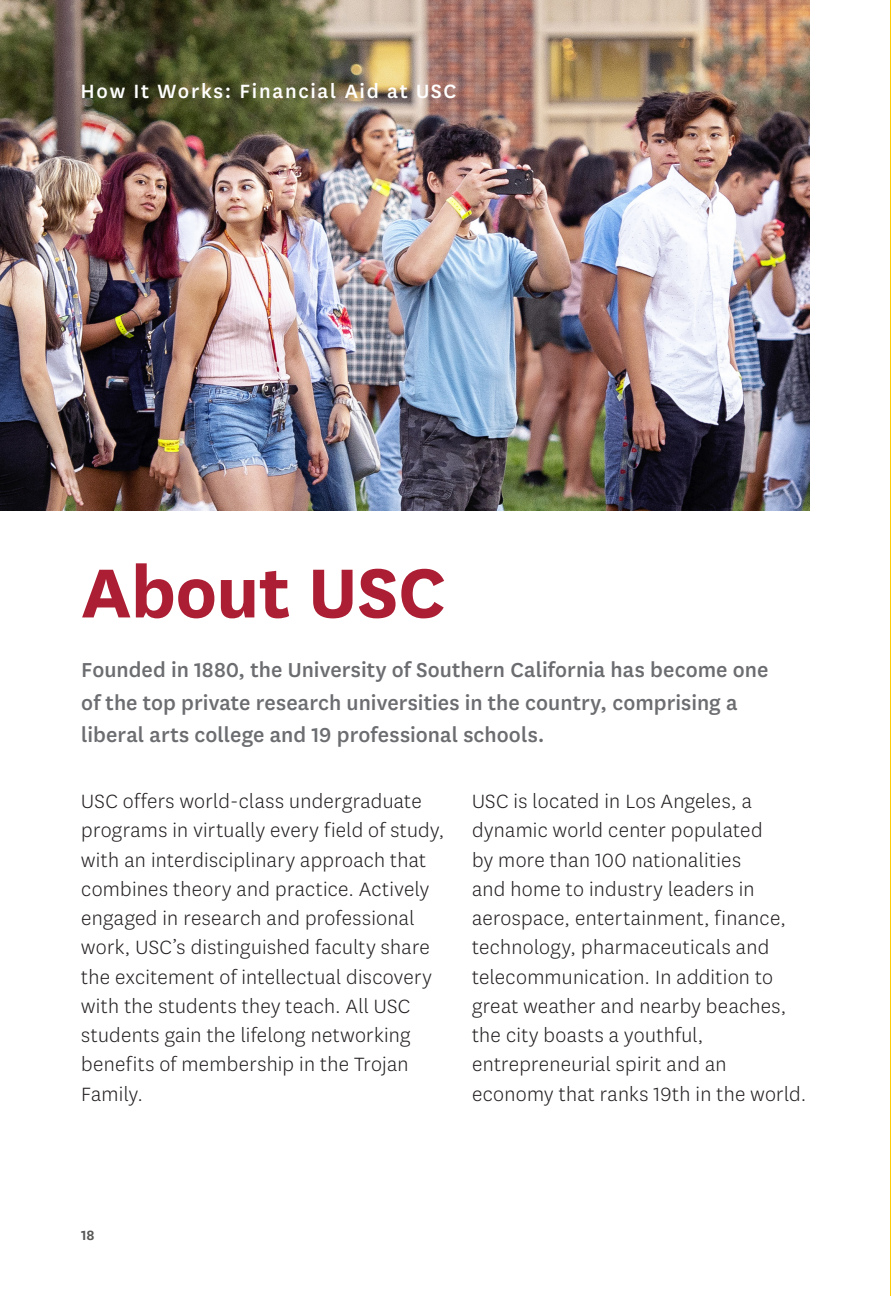
<style>
.page{position:relative;width:891px;height:1296px;background:#fff}
.page>*{position:absolute;margin:0;border:0;box-sizing:border-box;transform-origin:0 0}
.National_36_Bold_-_SUBHEADLINES{font:700 81px "National";letter-spacing:-.005em;color:#ac1e33}
.National_10_5_Grey_INTROS{font:500 23.62px/32.6px "National";color:#6c6d70}
.National_10pt_Light_-_Black_-_COPY{font:300 22.5px/29.2px "National";letter-spacing:.015em;color:#231f20}
.National_10_-_Section_Headers_White{font:500 22.5px "National";letter-spacing:.075em;color:#fff}
.t1{font:600 15.75px "National";color:#575756}
</style>
<div class="page">
<img style="left:0;top:0;width:810px;height:510px">
<hr style="left:890px;top:0;width:1px;height:1296px;background:#fdcd09">
<p class="National_10_-_Section_Headers_White" style="left:81px;top:76px;width:377px">How It Works: Financial Aid at USC</p>
<p class="National_36_Bold_-_SUBHEADLINES" style="left:81px;top:535px;width:366px">About USC</p>
<p class="National_10_5_Grey_INTROS" style="left:81px;top:652px;width:689px">Founded in 1880, the University of Southern California has become one of the top private research universities in the country, comprising a liberal arts college and 19 professional schools.</p>
<p class="National_10pt_Light_-_Black_-_COPY" style="left:81px;top:786px;width:365px">USC offers world-class undergraduate programs in virtually every field of study, with an interdisciplinary approach that combines theory and practice. Actively engaged in research and professional work, USC’s distinguished faculty share the excitement of intellectual discovery with the students they teach. All USC students gain the lifelong networking benefits of membership in the Trojan Family.</p>
<p class="National_10pt_Light_-_Black_-_COPY" style="left:472px;top:786px;width:336px">USC is located in Los Angeles, a dynamic world center populated<br>by more than 100 nationalities<br>and home to industry leaders in aerospace, entertainment, finance, technology, pharmaceuticals and telecommunication. In addition to great weather and nearby beaches, the city boasts a youthful, entrepreneurial spirit and an economy that ranks 19th in the world.</p>
<p class="t1" style="left:81px;top:1224px;width:15px">18</p>
</div>
